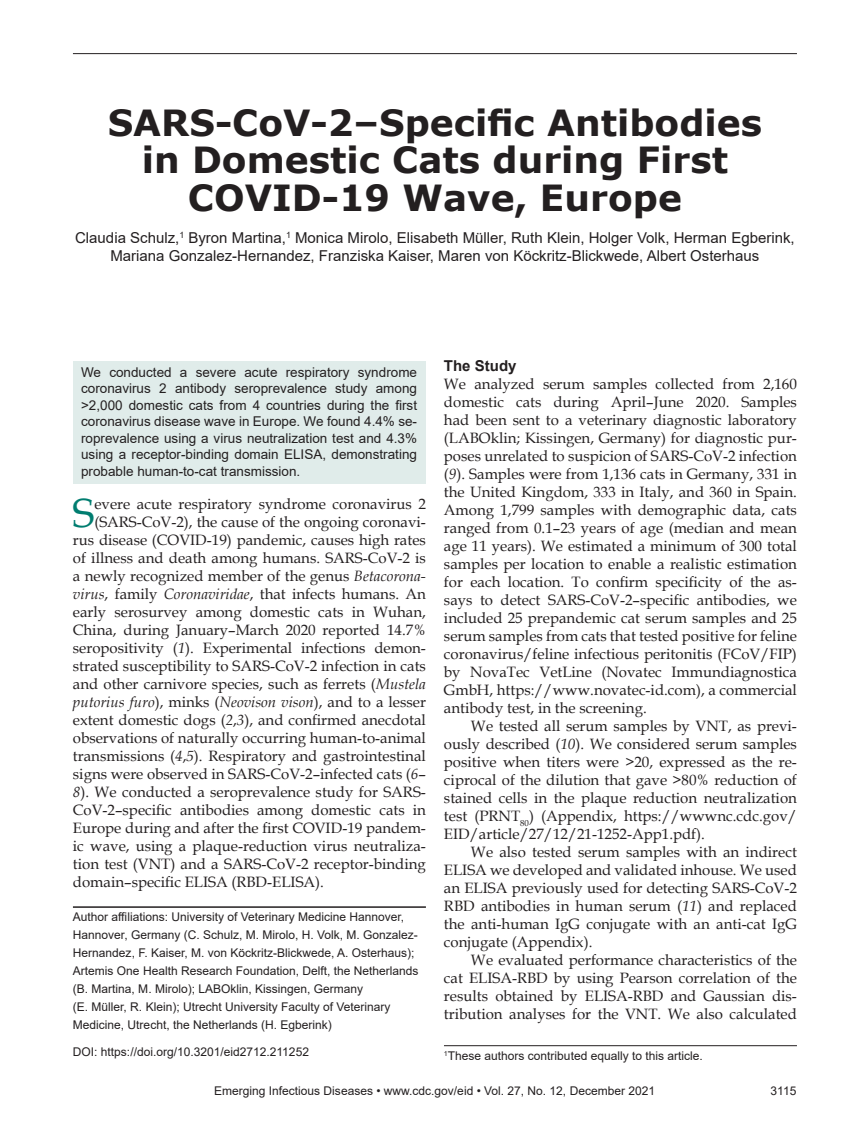
<style>
.page{position:relative;width:851px;height:1134px;background:#fff}
.page>*{position:absolute;margin:0;border:0;box-sizing:border-box;transform-origin:0 0}
.t1{font:40.8px "Book Antiqua";color:#007d70}
.t2{font:700 36px/37.5px "Verdana";color:#231f20;text-align:center}
.t3{font:15px/18px "Book Antiqua";color:#231f20;text-align:justify}
.t4{font:15px/18px "Arial";color:#231f20;text-align:center}
.t5{font:italic 15px "Book Antiqua";color:#231f20}
.t6{font:700 15px "Arial";color:#231f20}
.t7{font:13.5px/16.5px "Arial";color:#231f20;text-align:justify}
.t8{font:12px/18px "Arial";color:#231f20}
.s1{font-style:italic}
.s2{font-style:normal}
</style>
<div class="page">
<hr style="left:73px;top:53px;width:723px;height:1px;background:#231f20">
<hr style="left:73px;top:906px;width:353px;height:2px;background:#231f20">
<div style="left:72px;top:361px;width:353px;height:122px;background:#e0ecea"></div>
<hr style="left:444px;top:1045px;width:353px;height:1px;background:#231f20">
<h2 class="t2" style="left:108px;top:103px;width:655px">SARS-CoV-2–Specific Antibodies in Domestic Cats during First<br>COVID-19 Wave, Europe</h2>
<p class="t4" style="left:75px;top:229px;width:721px">Claudia Schulz,<sup>1</sup> Byron Martina,<sup>1</sup> Monica Mirolo, Elisabeth Müller, Ruth Klein, Holger Volk, Herman Egberink,<br>Mariana Gonzalez-Hernandez, Franziska Kaiser, Maren von Köckritz-Blickwede, Albert Osterhaus</p>
<p class="t6" style="left:444px;top:355px;width:74px">The Study</p>
<p class="t3" style="left:444px;top:374px;width:354px">We analyzed serum samples collected from 2,160 domestic cats during April–June 2020. Samples had been sent to a veterinary diagnostic laboratory (LABOklin; Kissingen, Germany) for diagnostic pur&shy;poses unrelated to suspicion of SARS-CoV-2 infection (<span class="s1">9</span>). Samples were from 1,136 cats in Germany, 331 in the United Kingdom, 333 in Italy, and 360 in Spain.<br>Among 1,799 samples with demographic data, cats ranged from 0.1–23 years of age (median and mean age 11 years). We estimated a minimum of 300 total samples per location to enable a realistic estimation for each location. To confirm specificity of the as&shy;says to detect SARS-CoV-2–specific antibodies, we included 25 prepandemic cat serum samples and 25 serum samples from cats that tested positive for feline coronavirus/feline infectious peritonitis ( FCoV/FIP) by NovaTec VetLine (Novatec Immundiagnostica GmbH, https://www.novatec-id.com), a commercial antibody test, in the screening.</p>
<p class="t3" style="left:444px;top:716px;width:354px;text-indent:27px">We tested all serum samples by VNT, as previ&shy;ously described (<span class="s1">10</span>). We considered serum samples positive when titers were &gt;20, expressed as the re&shy;ciprocal of the dilution that gave &gt;80% reduction of stained cells in the plaque reduction neutralization test (PRNT<sub>80</sub>) (Appendix, https://wwwnc.cdc.gov/ EID/article/27/12/21-1252-App1.pdf).</p>
<p class="t3" style="left:444px;top:842px;width:354px;text-indent:27px">We also tested serum samples with an indirect ELISA we developed and validated inhouse. We used an ELISA previously used for detecting SARS-CoV-2<br>RBD antibodies in human serum (<span class="s1">11</span>) and replaced the anti-human IgG conjugate with an anti-cat IgG conjugate (Appendix).</p>
<p class="t3" style="left:444px;top:950px;width:354px;text-indent:27px">We evaluated performance characteristics of the cat ELISA-RBD by using Pearson correlation of the results obtained by ELISA-RBD and Gaussian dis&shy;tribution analyses for the VNT. We also calculated</p>
<p class="t7" style="left:81px;top:364px;width:337px">We conducted a severe acute respiratory syndrome coronavirus 2 antibody seroprevalence study among &gt;2,000 domestic cats from 4 countries during the first coronavirus disease wave in Europe. We found 4.4% se&shy;roprevalence using a virus neutralization test and 4.3% using a receptor-binding domain ELISA, demonstrating probable human-to-cat transmission.</p>
<h1 class="t1" style="left:73px;top:484px;width:23px">S</h1>
<p class="t3" style="left:94px;top:494px;width:333px">evere acute respiratory syndrome coronavirus 2</p>
<p class="t3" style="left:94px;top:512px;width:333px">(SARS-CoV-2), the cause of the ongoing coronavi-</p>
<p class="t3" style="left:73px;top:530px;width:354px">rus disease (COVID-19) pandemic, causes high rates</p>
<p class="t3" style="left:73px;top:548px;width:354px">of illness and death among humans. SARS-CoV-2 is</p>
<p class="t3" style="left:73px;top:566px;width:354px">a newly recognized member of the genus <span class="s1">Betacorona-</span></p>
<p class="t3" style="left:73px;top:584px;width:354px"><span class="s1">virus</span>, family <span class="s1">Coronaviridae</span>, that infects humans. An</p>
<p class="t3" style="left:73px;top:602px;width:354px">early serosurvey among domestic cats in Wuhan,</p>
<p class="t3" style="left:73px;top:620px;width:354px">China, during January–March 2020 reported 14.7%</p>
<p class="t3" style="left:73px;top:638px;width:354px">seropositivity (<span class="s1">1</span>). Experimental infections demon-</p>
<p class="t3" style="left:73px;top:656px;width:354px">strated susceptibility to SARS-CoV-2 infection in cats</p>
<p class="t3" style="left:73px;top:674px;width:354px">and other carnivore species, such as ferrets (<span class="s1">Mustela</span></p>
<p class="t5" style="left:73px;top:691px;width:354px">putorius furo<span class="s2">), minks (</span>Neovison vison<span class="s2">), and to a lesser</span></p>
<p class="t3" style="left:73px;top:710px;width:354px">extent domestic dogs (<span class="s1">2</span>,<span class="s1">3</span>), and confirmed anecdotal</p>
<p class="t3" style="left:73px;top:728px;width:354px">observations of naturally occurring human-to-animal</p>
<p class="t3" style="left:73px;top:746px;width:354px">transmissions (<span class="s1">4</span>,<span class="s1">5</span>). Respiratory and gastrointestinal</p>
<p class="t3" style="left:73px;top:764px;width:354px">signs were observed in SARS-CoV-2–infected cats (<span class="s1">6</span>–</p>
<p class="t3" style="left:73px;top:782px;width:354px"><span class="s1">8</span>). We conducted a seroprevalence study for SARS-</p>
<p class="t3" style="left:73px;top:800px;width:354px">CoV-2–specific antibodies among domestic cats in</p>
<p class="t3" style="left:73px;top:818px;width:354px">Europe during and after the first COVID-19 pandem-</p>
<p class="t3" style="left:73px;top:836px;width:354px">ic wave, using a plaque-reduction virus neutraliza-</p>
<p class="t3" style="left:73px;top:854px;width:354px">tion test (VNT) and a SARS-CoV-2 receptor-binding</p>
<p class="t3" style="left:73px;top:872px;width:252px">domain–specific ELISA (RBD-ELISA).</p>
<p class="t8" style="left:73px;top:908px;width:347px">Author affi liations: University of Veterinary Medicine Hannover, Hannover, Germany (C. Schulz, M. Mirolo, H. Volk, M. Gonzalez-Hernandez, F. Kaiser, M. von Köckritz-Blickwede, A. Osterhaus); Artemis One Health Research Foundation, Delft, the Netherlands (B. Martina, M. Mirolo); LABOklin, Kissingen, Germany<br>(E. Müller, R. Klein); Utrecht University Faculty of Veterinary Medicine, Utrecht, the Netherlands (H. Egberink)</p>
<p class="t8" style="left:73px;top:1043px;width:237px">DOI: https://doi.org/10.3201/eid2712.211252</p>
<p class="t8" style="left:444px;top:1046px;width:260px"><sup>1</sup>These authors contributed equally to this article.</p>
<p class="t8" style="left:214px;top:1082px;width:442px">Emerging Infectious Diseases • www.cdc.gov/eid • Vol. 27, No. 12, December 2021</p>
<p class="t8" style="left:770px;top:1082px;width:27px">3115</p>
</div>
